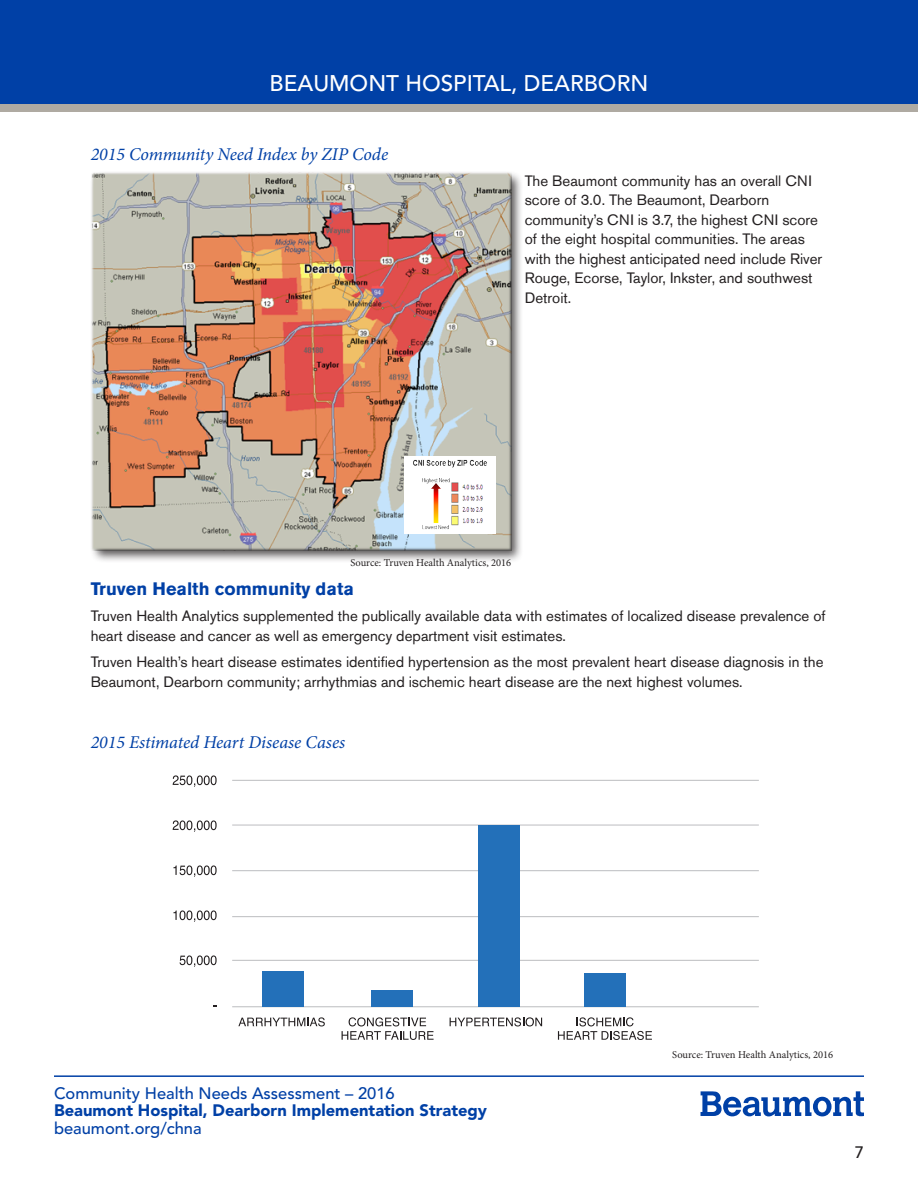
<style>
.page{position:relative;width:918px;height:1188px;background:#fff}
.page>*{position:absolute;margin:0;border:0;box-sizing:border-box;transform-origin:0 0}
.HEAD_-_blue_bar{font:500 22.5px "Avenir LT Std";color:#fff}
.art_titles{font:italic 18px "Minion Pro";letter-spacing:-.005em;color:#0040a6}
.content_headers{font:700 18px "Akzidenz Grotesk Std";color:#0040a6}
.t1{font:500 16.5px "Avenir LT Std";color:#0040a6}
.t2{font:900 16.5px "Avenir LT Std";color:#0040a6}
.t3{font:500 16.5px "Avenir LT Std";color:#231f20}
.content_body{font:15px/19.5px "Akzidenz Grotesk Std";color:#231f20}
.t4{font:10.5px "Minion Pro";color:#231f20}
</style>
<div class="page">
<svg style="left:701px;top:1091px;width:163px;height:25px"></svg>
<hr style="left:54px;top:1075px;width:810px;height:2px;background:#0040a6">
<div style="left:0;top:0;width:918px;height:106px;background:#0040a6"></div>
<div style="left:0;top:104px;width:918px;height:8px;background:#afaaa2"></div>
<div style="left:90px;top:171px;width:434px;height:392px;background:#231f20;opacity:.75"></div>
<img style="left:91px;top:171px;width:420px;height:380px">
<img style="left:404px;top:456px;width:92px;height:78px">
<svg style="left:173px;top:775px;width:44px;height:12px"></svg>
<svg style="left:173px;top:820px;width:44px;height:12px"></svg>
<svg style="left:173px;top:865px;width:44px;height:12px"></svg>
<svg style="left:173px;top:910px;width:44px;height:12px"></svg>
<svg style="left:180px;top:955px;width:37px;height:12px"></svg>
<hr style="left:232px;top:780px;width:527px;height:1px;background:#bcbdc0">
<hr style="left:232px;top:825px;width:527px;height:1px;background:#bcbdc0">
<hr style="left:232px;top:870px;width:527px;height:1px;background:#bcbdc0">
<hr style="left:232px;top:1006px;width:527px;height:1px;background:#bcbdc0">
<hr style="left:232px;top:916px;width:527px;height:1px;background:#bcbdc0">
<hr style="left:232px;top:960px;width:527px;height:1px;background:#bcbdc0">
<div style="left:262px;top:971px;width:42px;height:36px;background:#2370b9"></div>
<div style="left:371px;top:991px;width:42px;height:16px;background:#2370b9"></div>
<div style="left:478px;top:825px;width:41px;height:182px;background:#2370b9"></div>
<div style="left:584px;top:973px;width:42px;height:34px;background:#2370b9"></div>
<svg style="left:238px;top:1017px;width:87px;height:9px"></svg>
<svg style="left:342px;top:1017px;width:92px;height:23px"></svg>
<svg style="left:450px;top:1017px;width:92px;height:9px"></svg>
<svg style="left:558px;top:1017px;width:94px;height:23px"></svg>
<p class="HEAD_-_blue_bar" style="left:270px;top:70px;width:380px">BEAUMONT HOSPITAL, DEARBORN</p>
<p class="art_titles" style="left:91px;top:142px;width:299px">2015 Community Need Index by ZIP Code</p>
<p class="content_body" style="left:525px;top:171px;width:299px">The Beaumont community has an overall CNI score of 3.0. The Beaumont, Dearborn community’s CNI is 3.7, the highest CNI score of the eight hospital communities. The areas with the highest anticipated need include River Rouge, Ecorse, Taylor, Inkster, and southwest Detroit.</p>
<p class="t4" style="left:350px;top:555px;width:162px">Source: Truven Health Analytics, 2016</p>
<p class="content_headers" style="left:91px;top:578px;width:265px">Truven Health community data</p>
<p class="content_body" style="left:91px;top:606px;width:736px">Truven Health Analytics supplemented the publically available data with estimates of localized disease prevalence of heart disease and cancer as well as emergency department visit estimates.</p>
<p class="content_body" style="left:91px;top:652px;width:734px">Truven Health’s heart disease estimates identified hypertension as the most prevalent heart disease diagnosis in the<br>Beaumont, Dearborn community; arrhythmias and ischemic heart disease are the next highest volumes.</p>
<p class="art_titles" style="left:91px;top:730px;width:256px">2015 Estimated Heart Disease Cases</p>
<p class="t1" style="left:54px;top:1084px;width:342px">Community Health Needs Assessment – 2016</p>
<p class="t2" style="left:54px;top:1100px;width:435px">Beaumont Hospital, Dearborn Implementation Strategy</p>
<p class="t1" style="left:54px;top:1119px;width:149px">beaumont.org/chna</p>
<p class="t4" style="left:672px;top:1047px;width:162px">Source: Truven Health Analytics, 2016</p>
<p class="t3" style="left:855px;top:1143px;width:11px">7</p>
</div>
